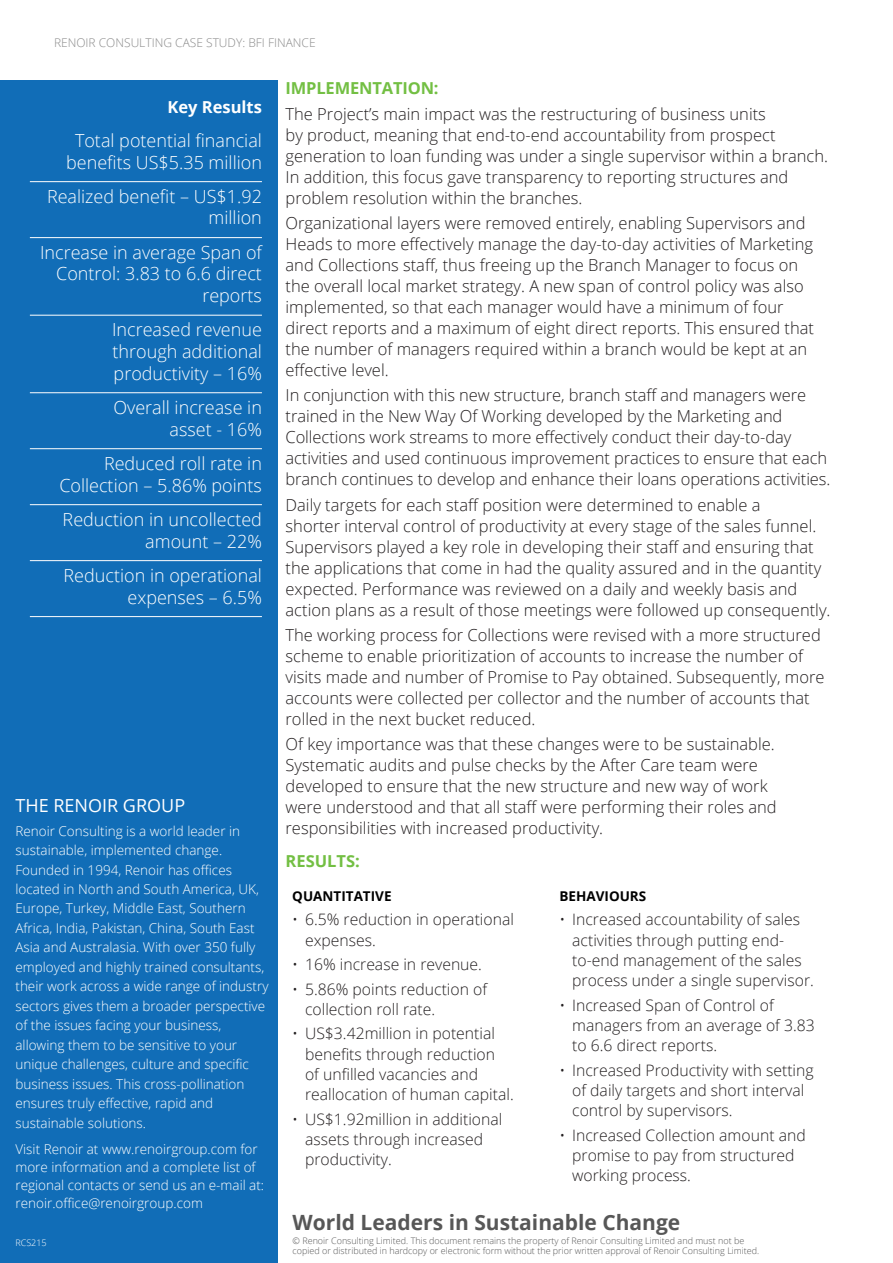
<style>
.page{position:relative;width:893px;height:1263px;background:#fff}
.page>*{position:absolute;margin:0;border:0;box-sizing:border-box;transform-origin:0 0}
.t1{font:700 21px "Open Sans";color:#575757}
.Key_Results_underlin{font:300 18px/21.6px "Open Sans";color:#fff;text-align:right}
.t2{font:18px "Open Sans";color:#fff}
.General_Para{font:300 16.5px/21px "Open Sans";color:#231f20}
.Section_Titles{font:700 16.5px "Open Sans";letter-spacing:-.01em;color:#73bf43}
.Key_Results{font:700 16.5px "Open Sans";color:#fff}
.t3{font:300 15.75px/20.2px "Open Sans";color:#231f20}
.Renoir_Blub{font:300 13.5px/19.5px "Open Sans";color:#fff}
.Sub-section{font:700 13.5px "Open Sans";color:#000}
.t4{font:300 12px "Open Sans";color:#8a8a8a}
.t5{font:300 9px/10.5px "Open Sans";color:#575757}
.t6{font:300 9px "Open Sans";color:#fff}
</style>
<div class="page">
<div style="left:0;top:81px;width:277px;height:1182px;background:#116db7"></div>
<hr style="left:30px;top:181px;width:232px;height:1px;background:#fff">
<hr style="left:30px;top:237px;width:232px;height:1px;background:#fff">
<hr style="left:30px;top:315px;width:232px;height:1px;background:#fff">
<hr style="left:30px;top:392px;width:232px;height:1px;background:#fff">
<hr style="left:30px;top:448px;width:232px;height:1px;background:#fff">
<hr style="left:30px;top:504px;width:232px;height:1px;background:#fff">
<hr style="left:30px;top:560px;width:232px;height:1px;background:#fff">
<hr style="left:30px;top:616px;width:232px;height:1px;background:#fff">
<p class="t4" style="left:54px;top:35px;width:263px">RENOIR CONSULTING CASE STUDY: BFI FINANCE</p>
<p class="Section_Titles" style="left:286px;top:77px;width:155px">IMPLEMENTATION:</p>
<p class="General_Para" style="left:286px;top:103px;width:544px">The Project’s main impact was the restructuring of business units<br>by product, meaning that end-to-end accountability from prospect generation to loan funding was under a single supervisor within a branch.<br>In addition, this focus gave transparency to reporting structures and problem resolution within the branches.</p>
<p class="General_Para" style="left:286px;top:212px;width:530px">Organizational layers were removed entirely, enabling Supervisors and Heads to more effectively manage the day-to-day activities of Marketing and Collections staff, thus freeing up the Branch Manager to focus on the overall local market strategy. A new span of control policy was also implemented, so that each manager would have a minimum of four direct reports and a maximum of eight direct reports. This ensured that the number of managers required within a branch would be kept at an effective level.</p>
<p class="General_Para" style="left:286px;top:384px;width:546px">In conjunction with this new structure, branch staff and managers were trained in the New Way Of Working developed by the Marketing and Collections work streams to more effectively conduct their day-to-day activities and used continuous improvement practices to ensure that each branch continues to develop and enhance their loans operations activities.</p>
<p class="General_Para" style="left:286px;top:494px;width:546px">Daily targets for each staff position were determined to enable a<br>shorter interval control of productivity at every stage of the sales funnel.<br>Supervisors played a key role in developing their staff and ensuring that the applications that come in had the quality assured and in the quantity expected. Performance was reviewed on a daily and weekly basis and action plans as a result of those meetings were followed up consequently.</p>
<p class="General_Para" style="left:286px;top:624px;width:540px">The working process for Collections were revised with a more structured scheme to enable prioritization of accounts to increase the number of visits made and number of Promise to Pay obtained. Subsequently, more accounts were collected per collector and the number of accounts that rolled in the next bucket reduced.</p>
<p class="General_Para" style="left:286px;top:733px;width:493px">Of key importance was that these changes were to be sustainable.<br>Systematic audits and pulse checks by the After Care team were developed to ensure that the new structure and new way of work were understood and that all staff were performing their roles and responsibilities with increased productivity.</p>
<p class="Section_Titles" style="left:286px;top:849px;width:76px">RESULTS:</p>
<p class="Key_Results" style="left:167px;top:95px;width:96px">Key Results</p>
<p class="Key_Results_underlin" style="left:66px;top:129px;width:197px;text-align:center">Total potential financial benefits US$5.35 million</p>
<p class="Key_Results_underlin" style="left:47px;top:185px;width:216px">Realized benefit – US$1.92 million</p>
<p class="Key_Results_underlin" style="left:40px;top:241px;width:223px">Increase in average Span of<br>Control: 3.83 to 6.6 direct reports</p>
<p class="Key_Results_underlin" style="left:112px;top:319px;width:151px;text-align:justify">Increased revenue through additional productivity – 16%</p>
<p class="Key_Results_underlin" style="left:113px;top:396px;width:150px">Overall increase in asset - 16%</p>
<p class="Key_Results_underlin" style="left:59px;top:452px;width:204px">Reduced roll rate in<br>Collection – 5.86% points</p>
<p class="Key_Results_underlin" style="left:63px;top:508px;width:201px">Reduction in uncollected amount – 22%</p>
<p class="Key_Results_underlin" style="left:64px;top:564px;width:200px">Reduction in operational expenses – 6.5%</p>
<p class="t2" style="left:15px;top:793px;width:171px">THE RENOIR GROUP</p>
<p class="Renoir_Blub" style="left:15px;top:820px;width:255px">Renoir Consulting is a world leader in sustainable, implemented change.<br>Founded in 1994, Renoir has offices located in North and South America, UK, Europe, Turkey, Middle East, Southern Africa, India, Pakistan, China, South East Asia and Australasia. With over 350 fully employed and highly trained consultants, their work across a wide range of industry sectors gives them a broader perspective of the issues facing your business, allowing them to be sensitive to your unique challenges, culture and specific business issues. This cross-pollination ensures truly effective, rapid and sustainable solutions.</p>
<p class="Renoir_Blub" style="left:15px;top:1140px;width:250px;line-height:18px">Visit Renoir at www.renoirgroup.com for more information and a complete list of regional contacts or send us an e-mail at: renoir.office@renoirgroup.com</p>
<p class="Sub-section" style="left:292px;top:887px;width:101px">QUANTITATIVE</p>
<p class="Sub-section" style="left:559px;top:887px;width:88px">BEHAVIOURS</p>
<p class="t3" style="left:305px;top:909px;width:210px;text-indent:-13px">• 6.5% reduction in operational expenses.</p>
<p class="t3" style="left:292px;top:954px;width:191px">• 16% increase in revenue.</p>
<p class="t3" style="left:305px;top:978px;width:184px;text-indent:-13px">• 5.86% points reduction of collection roll rate.</p>
<p class="t3" style="left:305px;top:1023px;width:210px;text-indent:-13px">• US$3.42million in potential benefits through reduction<br>of unfilled vacancies and reallocation of human capital.</p>
<p class="t3" style="left:305px;top:1108px;width:199px;text-indent:-13px">• US$1.92million in additional assets through increased productivity.</p>
<p class="t3" style="left:572px;top:909px;width:243px;text-indent:-13px">• Increased accountability of sales activities through putting end&shy;to-end management of the sales process under a single supervisor.</p>
<p class="t3" style="left:572px;top:994px;width:244px;text-indent:-13px">• Increased Span of Control of managers from an average of 3.83 to 6.6 direct reports.</p>
<p class="t3" style="left:572px;top:1059px;width:243px;text-indent:-13px">• Increased Productivity with setting of daily targets and short interval control by supervisors.</p>
<p class="t3" style="left:572px;top:1124px;width:235px;text-indent:-13px">• Increased Collection amount and promise to pay from structured working process.</p>
<p class="t6" style="left:15px;top:1237px;width:33px">RCS215</p>
<p class="t1" style="left:293px;top:1208px;width:389px">World Leaders in Sustainable Change</p>
<p class="t5" style="left:293px;top:1235px;width:468px">© Renoir Consulting Limited. This document remains the property of Renoir Consulting Limited and must not be copied or distributed in hardcopy or electronic form without the prior written approval of Renoir Consulting Limited.</p>
</div>
